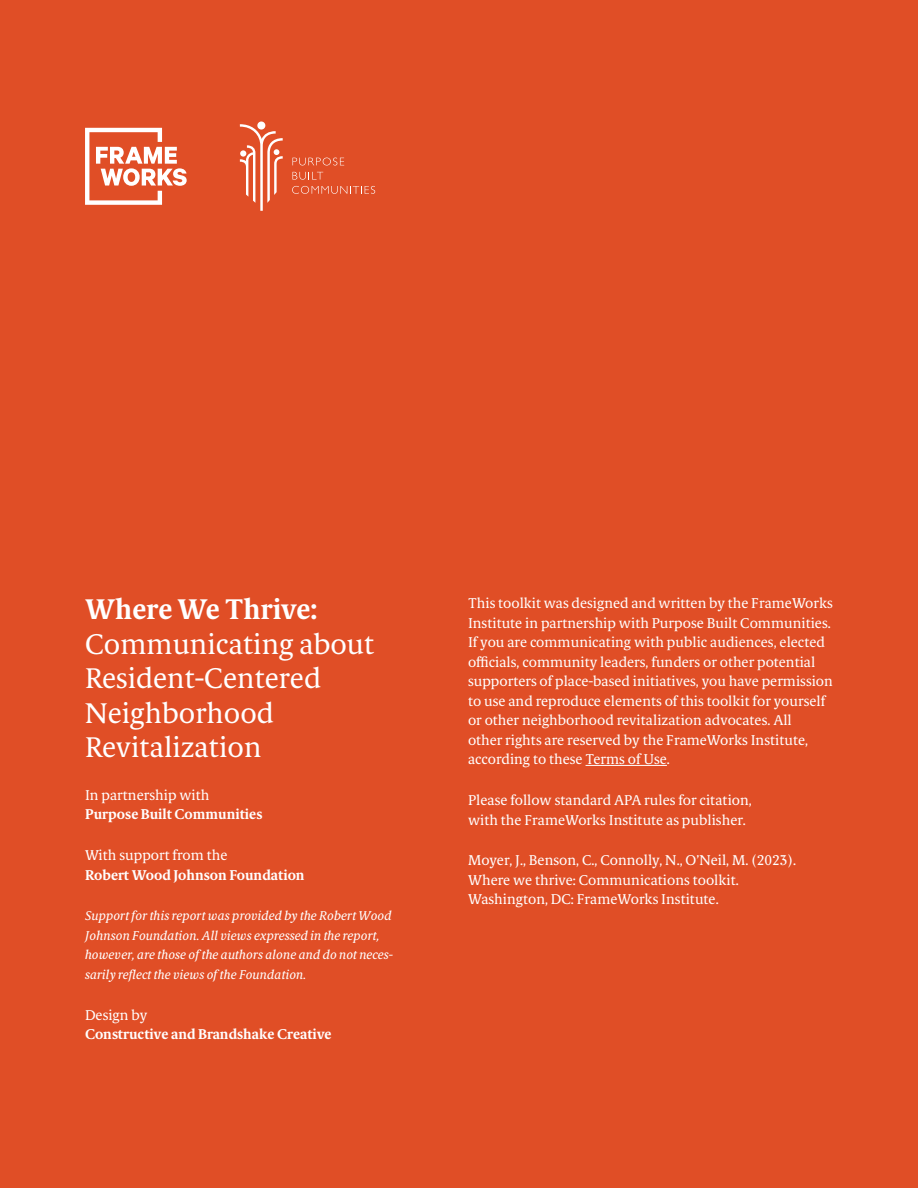
<style>
.page{position:relative;width:918px;height:1188px;background:#e04e26}
.page>*{position:absolute;margin:0;border:0;box-sizing:border-box;transform-origin:0 0}
.Report_title{font:28.5px/34.5px "Berlingske Serif Tx";color:#fff}
.Design_credit{font:14.25px/19.5px "Berlingske Serif Tx";color:#fff}
.Design_credit-2{font:700 14.25px/19.5px "Berlingske Serif Tx";color:#fff}
.Design_credit-3{font:italic 12.75px/19.5px "Berlingske Serif Tx";color:#fff}
.s1{font-weight:700}
.s2{font-weight:400}
</style>
<div class="page">
<svg style="left:85px;top:128px;width:102px;height:77px"></svg>
<svg style="left:292px;top:186px;width:83px;height:8px"></svg>
<svg style="left:293px;top:172px;width:30px;height:8px"></svg>
<svg style="left:292px;top:158px;width:52px;height:8px"></svg>
<svg style="left:240px;top:122px;width:43px;height:89px"></svg>
<hr style="left:586px;top:765px;width:81px;height:1px;background:#fff">
<p class="Report_title" style="left:85px;top:592px;width:291px"><span class="s1">Where We Thrive:<br></span>Communicating about<br>Resident-Centered<br>Neighborhood<br>Revitalization</p>
<p class="Design_credit" style="left:468px;top:594px;width:366px">This toolkit was designed and written by the FrameWorks Institute in partnership with Purpose Built Communities.<br>If you are communicating with public audiences, elected officials, community leaders, funders or other potential supporters of place-based initiatives, you have permission to use and reproduce elements of this toolkit for yourself or other neighborhood revitalization advocates. All<br>other rights are reserved by the FrameWorks Institute, according to these Terms of Use.</p>
<p class="Design_credit" style="left:468px;top:790px;width:285px">Please follow standard APA rules for citation, with the FrameWorks Institute as publisher.</p>
<p class="Design_credit" style="left:468px;top:851px;width:330px">Moyer, J., Benson, C., Connolly, N., O’Neil, M. (2023).<br>Where we thrive: Communications toolkit.<br>Washington, DC: FrameWorks Institute.</p>
<p class="Design_credit-2" style="left:85px;top:785px;width:179px"><span class="s2">In partnership with<br></span>Purpose Built Communities</p>
<p class="Design_credit-2" style="left:85px;top:845px;width:221px"><span class="s2">With support from the<br></span>Robert Wood Johnson Foundation</p>
<p class="Design_credit-3" style="left:85px;top:905px;width:310px">Support for this report was provided by the Robert Wood Johnson Foundation. All views expressed in the report, however, are those of the authors alone and do not neces&shy;sarily reflect the views of the Foundation.</p>
<p class="Design_credit-2" style="left:85px;top:1005px;width:248px"><span class="s2">Design by<br></span>Constructive and Brandshake Creative</p>
</div>
